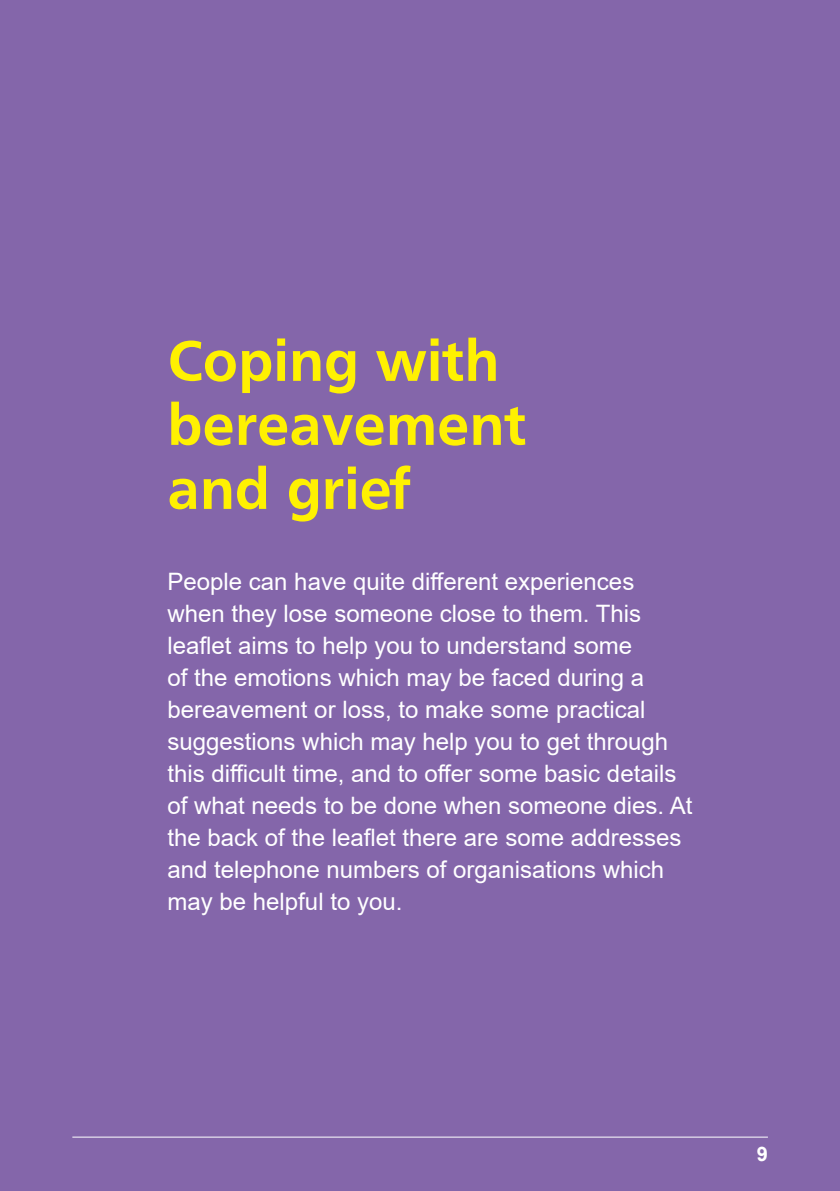
<style>
.page{position:relative;width:840px;height:1191px;background:#fff}
.page>*{position:absolute;margin:0;border:0;box-sizing:border-box;transform-origin:0 0}
.t1{font:700 60px "Frutiger";color:#fff101}
.t2{font:24px/32px "Arial";color:#fff}
.t3{font:700 20px "Arial";color:#fff}
</style>
<div class="page">
<div style="left:0;top:0;width:839px;height:1191px;background:#8466aa"></div>
<hr style="left:72px;top:1136px;width:695px;height:1px;background:#fff">
<p class="t1" style="left:167px;top:326px;width:333px">Coping with</p>
<p class="t1" style="left:167px;top:390px;width:360px">bereavement</p>
<p class="t1" style="left:167px;top:454px;width:245px">and grief</p>
<p class="t2" style="left:167px;top:565px;width:526px">People can have quite different experiences when they lose someone close to them. This leaflet aims to help you to understand some<br>of the emotions which may be faced during a bereavement or loss, to make some practical suggestions which may help you to get through this difficult time, and to offer some basic details of what needs to be done when someone dies. At the back of the leaflet there are some addresses and telephone numbers of organisations which may be helpful to you.</p>
<p class="t3" style="left:756px;top:1139px;width:13px">9</p>
</div>
